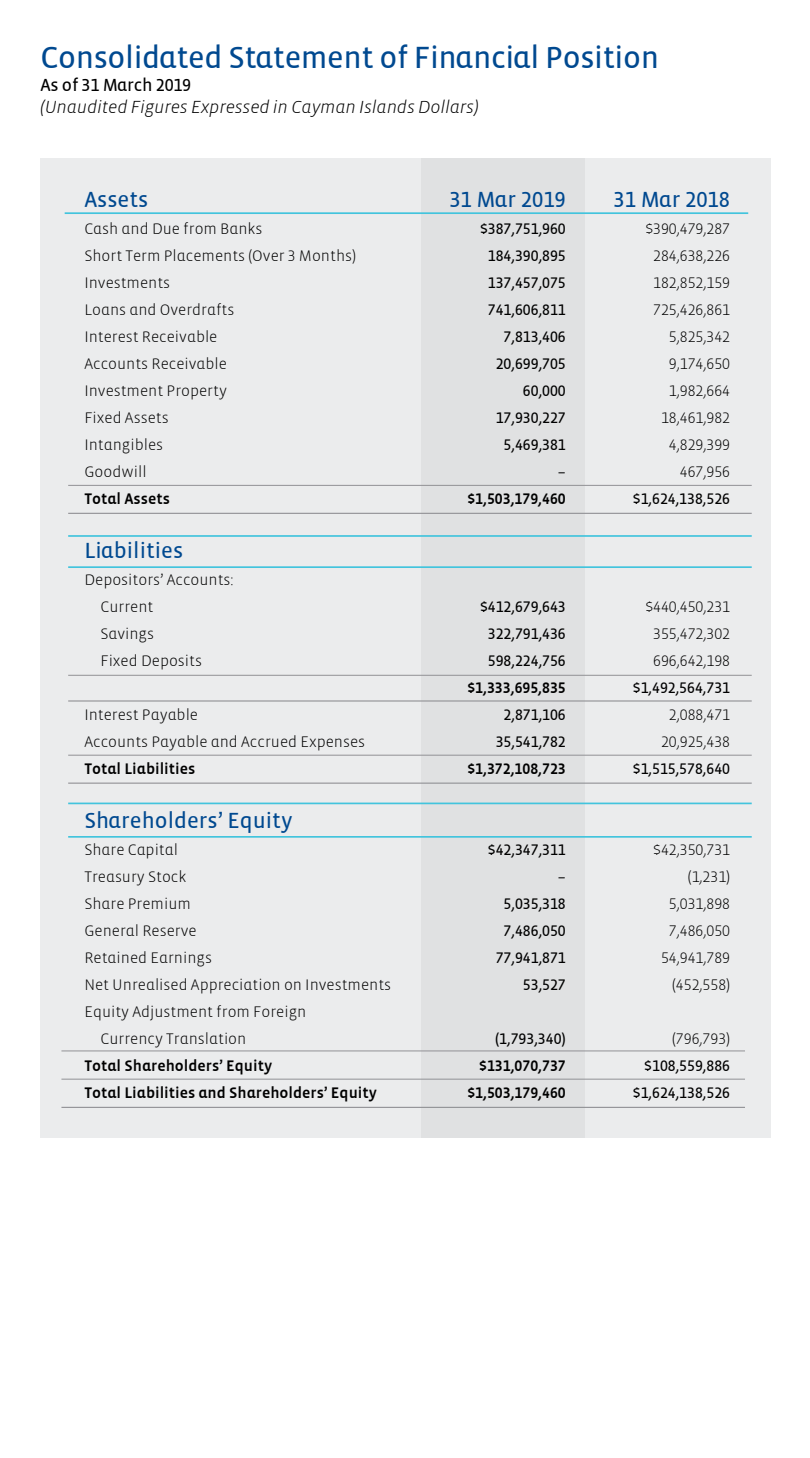
<style>
.page{position:relative;width:810px;height:1458px;background:#fff}
.page>*{position:absolute;margin:0;border:0;box-sizing:border-box;transform-origin:0 0}
.t1{font:31.5px "Vista Sans";letter-spacing:-.01em;color:#004990}
.t2{font:22.5px "Vista Sans";color:#004990}
.t3{font:italic 300 18px "Vista Sans";letter-spacing:-.01em;color:#000}
.t4{font:18px "Vista Sans";letter-spacing:-.01em;color:#000}
.t5{font:300 15.75px "Vista Sans";color:#000}
.t6{font:15.75px "Vista Sans";color:#000}
.t7{font:500 15.75px "Vista Sans";color:#000}
</style>
<div class="page">
<div style="left:40px;top:159px;width:731px;height:979px;background:#ebeced"></div>
<div style="left:422px;top:159px;width:163px;height:979px;background:#e0e1e2"></div>
<hr style="left:65px;top:212px;width:683px;height:2px;background:#42c4dd">
<hr style="left:68px;top:675px;width:684px;height:1px;background:#919195">
<hr style="left:68px;top:755px;width:684px;height:1px;background:#919195">
<hr style="left:68px;top:485px;width:684px;height:1px;background:#919195">
<hr style="left:68px;top:700px;width:684px;height:2px;background:#919195">
<hr style="left:68px;top:783px;width:684px;height:1px;background:#919195">
<hr style="left:68px;top:513px;width:684px;height:1px;background:#919195">
<hr style="left:61px;top:1051px;width:684px;height:1px;background:#919195">
<hr style="left:61px;top:1079px;width:684px;height:1px;background:#919195">
<hr style="left:61px;top:1107px;width:684px;height:1px;background:#919195">
<hr style="left:68px;top:535px;width:684px;height:2px;background:#42c4dd">
<hr style="left:68px;top:803px;width:684px;height:1px;background:#42c4dd">
<hr style="left:68px;top:566px;width:684px;height:2px;background:#42c4dd">
<hr style="left:68px;top:836px;width:684px;height:2px;background:#42c4dd">
<p class="t1" style="left:40px;top:42px;width:620px">Consolidated Statement of Financial Position</p>
<p class="t4" style="left:40px;top:76px;width:152px">As of 31 March 2019</p>
<p class="t3" style="left:40px;top:98px;width:439px">(Unaudited Figures Expressed in Cayman Islands Dollars)</p>
<p class="t2" style="left:84px;top:188px;width:66px">Assets</p>
<p class="t2" style="left:449px;top:188px;width:118px">31 Mar 2019</p>
<p class="t2" style="left:614px;top:188px;width:118px">31 Mar 2018</p>
<p class="t5" style="left:84px;top:220px;width:180px">Cash and Due from Banks</p>
<p class="t6" style="left:480px;top:220px;width:87px">$387,751,960</p>
<p class="t5" style="left:645px;top:220px;width:86px">$390,479,287</p>
<p class="t5" style="left:84px;top:247px;width:273px">Short Term Placements (Over 3 Months)</p>
<p class="t6" style="left:488px;top:247px;width:79px">184,390,895</p>
<p class="t5" style="left:653px;top:247px;width:78px">284,638,226</p>
<p class="t5" style="left:84px;top:274px;width:87px">Investments</p>
<p class="t6" style="left:488px;top:274px;width:79px">137,457,075</p>
<p class="t5" style="left:653px;top:274px;width:78px">182,852,159</p>
<p class="t5" style="left:84px;top:301px;width:152px">Loans and Overdrafts</p>
<p class="t6" style="left:488px;top:301px;width:79px">741,606,811</p>
<p class="t5" style="left:653px;top:301px;width:78px">725,426,861</p>
<p class="t5" style="left:84px;top:328px;width:135px">Interest Receivable</p>
<p class="t6" style="left:504px;top:328px;width:64px">7,813,406</p>
<p class="t5" style="left:669px;top:328px;width:63px">5,825,342</p>
<p class="t5" style="left:84px;top:355px;width:144px">Accounts Receivable</p>
<p class="t6" style="left:496px;top:355px;width:72px">20,699,705</p>
<p class="t5" style="left:669px;top:355px;width:63px">9,174,650</p>
<p class="t5" style="left:84px;top:382px;width:144px">Investment Property</p>
<p class="t6" style="left:523px;top:382px;width:44px">60,000</p>
<p class="t5" style="left:669px;top:382px;width:63px">1,982,664</p>
<p class="t5" style="left:84px;top:409px;width:86px">Fixed Assets</p>
<p class="t6" style="left:496px;top:409px;width:72px">17,930,227</p>
<p class="t5" style="left:661px;top:409px;width:71px">18,461,982</p>
<p class="t5" style="left:84px;top:436px;width:80px">Intangibles</p>
<p class="t6" style="left:504px;top:436px;width:64px">5,469,381</p>
<p class="t5" style="left:669px;top:436px;width:63px">4,829,399</p>
<p class="t5" style="left:84px;top:463px;width:64px">Goodwill</p>
<p class="t6" style="left:558px;top:463px;width:9px">–</p>
<p class="t5" style="left:680px;top:463px;width:52px">467,956</p>
<p class="t7" style="left:84px;top:490px;width:87px">Total Assets</p>
<p class="t7" style="left:467px;top:490px;width:100px">$1,503,179,460</p>
<p class="t6" style="left:633px;top:490px;width:99px">$1,624,138,526</p>
<p class="t2" style="left:84px;top:539px;width:100px">Liabilities</p>
<p class="t5" style="left:84px;top:571px;width:151px">Depositors’ Accounts:</p>
<p class="t5" style="left:100px;top:598px;width:54px">Current</p>
<p class="t6" style="left:480px;top:598px;width:87px">$412,679,643</p>
<p class="t5" style="left:645px;top:598px;width:86px">$440,450,231</p>
<p class="t5" style="left:100px;top:625px;width:55px">Savings</p>
<p class="t6" style="left:488px;top:625px;width:79px">322,791,436</p>
<p class="t5" style="left:653px;top:625px;width:78px">355,472,302</p>
<p class="t5" style="left:100px;top:652px;width:103px">Fixed Deposits</p>
<p class="t6" style="left:488px;top:652px;width:79px">598,224,756</p>
<p class="t5" style="left:653px;top:652px;width:78px">696,642,198</p>
<p class="t7" style="left:467px;top:679px;width:100px">$1,333,695,835</p>
<p class="t6" style="left:633px;top:679px;width:99px">$1,492,564,731</p>
<p class="t5" style="left:84px;top:706px;width:115px">Interest Payable</p>
<p class="t6" style="left:504px;top:706px;width:64px">2,871,106</p>
<p class="t5" style="left:669px;top:706px;width:63px">2,088,471</p>
<p class="t5" style="left:84px;top:733px;width:282px">Accounts Payable and Accrued Expenses</p>
<p class="t6" style="left:496px;top:733px;width:72px">35,541,782</p>
<p class="t5" style="left:661px;top:733px;width:71px">20,925,438</p>
<p class="t7" style="left:84px;top:760px;width:112px">Total Liabilities</p>
<p class="t7" style="left:467px;top:760px;width:100px">$1,372,108,723</p>
<p class="t6" style="left:633px;top:760px;width:99px">$1,515,578,640</p>
<p class="t2" style="left:84px;top:809px;width:210px">Shareholders’ Equity</p>
<p class="t5" style="left:84px;top:841px;width:95px">Share Capital</p>
<p class="t6" style="left:488px;top:841px;width:79px">$42,347,311</p>
<p class="t5" style="left:653px;top:841px;width:78px">$42,350,731</p>
<p class="t5" style="left:84px;top:868px;width:104px">Treasury Stock</p>
<p class="t6" style="left:558px;top:868px;width:9px">–</p>
<p class="t5" style="left:688px;top:868px;width:44px">(1,231)</p>
<p class="t5" style="left:84px;top:895px;width:108px">Share Premium</p>
<p class="t6" style="left:504px;top:895px;width:64px">5,035,318</p>
<p class="t5" style="left:669px;top:895px;width:63px">5,031,898</p>
<p class="t5" style="left:84px;top:922px;width:114px">General Reserve</p>
<p class="t6" style="left:504px;top:922px;width:64px">7,486,050</p>
<p class="t5" style="left:669px;top:922px;width:63px">7,486,050</p>
<p class="t5" style="left:84px;top:949px;width:129px">Retained Earnings</p>
<p class="t6" style="left:496px;top:949px;width:72px">77,941,871</p>
<p class="t5" style="left:661px;top:949px;width:71px">54,941,789</p>
<p class="t5" style="left:84px;top:976px;width:308px">Net Unrealised Appreciation on Investments</p>
<p class="t6" style="left:523px;top:976px;width:44px">53,527</p>
<p class="t5" style="left:672px;top:976px;width:60px">(452,558)</p>
<p class="t5" style="left:84px;top:1003px;width:224px">Equity Adjustment from Foreign</p>
<p class="t5" style="left:100px;top:1030px;width:147px">Currency Translation</p>
<p class="t6" style="left:495px;top:1030px;width:72px">(1,793,340)</p>
<p class="t5" style="left:672px;top:1030px;width:60px">(796,793)</p>
<p class="t7" style="left:84px;top:1057px;width:189px">Total Shareholders’ Equity</p>
<p class="t7" style="left:479px;top:1057px;width:88px">$131,070,737</p>
<p class="t6" style="left:644px;top:1057px;width:87px">$108,559,886</p>
<p class="t7" style="left:84px;top:1084px;width:294px">Total Liabilities and Shareholders’ Equity</p>
<p class="t7" style="left:467px;top:1084px;width:100px">$1,503,179,460</p>
<p class="t6" style="left:633px;top:1084px;width:99px">$1,624,138,526</p>
</div>
